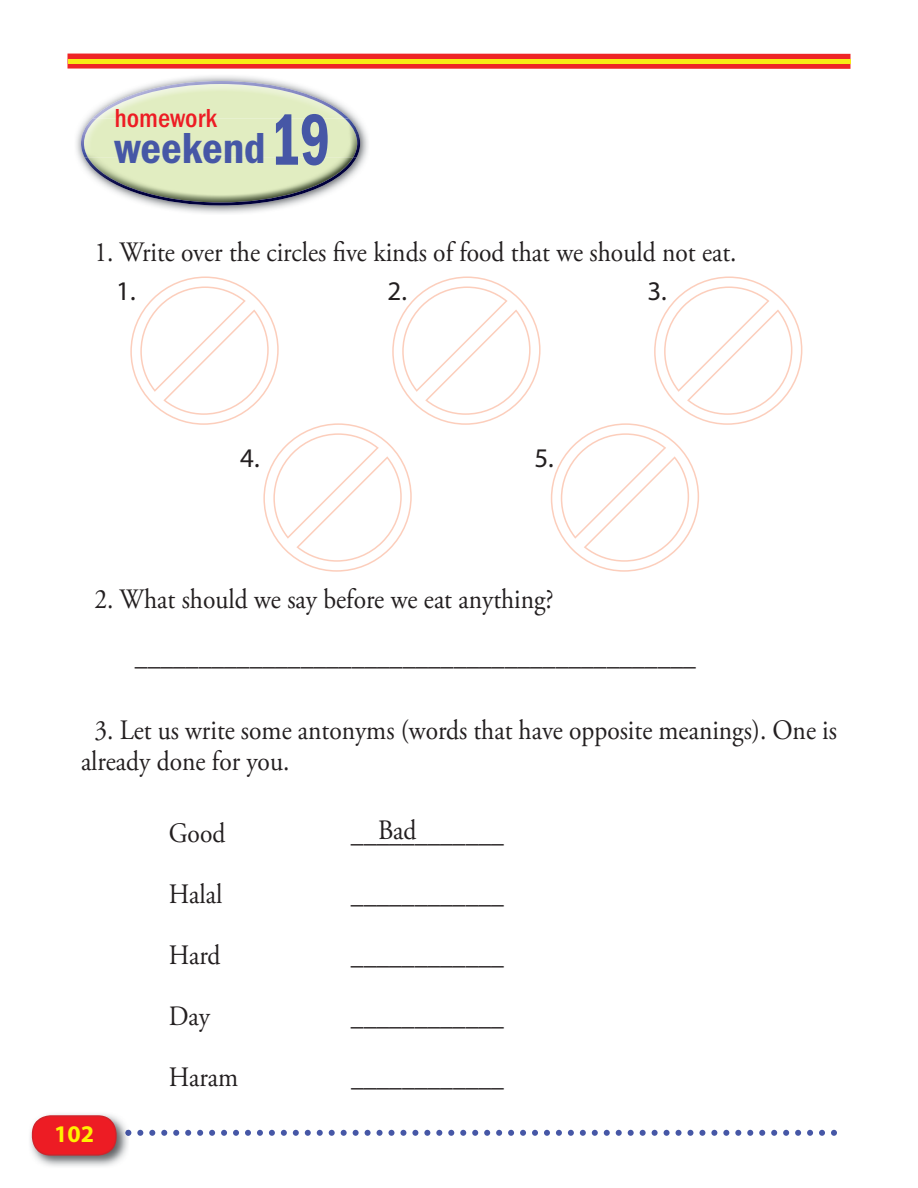
<style>
.page{position:relative;width:918px;height:1188px;background:#fff}
.page>*{position:absolute;margin:0;border:0;box-sizing:border-box;transform-origin:0 0}
.t1{font:600 condensed 45px "Franklin Gothic";color:#4657a6}
.t2{font:28.05px/57.6px "Adobe Garamond Pro";color:#231f20;scale:.91 1}
.t3{font:27px "Myriad Pro";color:#231f20}
.t4{font:500 condensed 27px "Franklin Gothic";color:#ed1c24}
.t5{font:700 24px "Myriad Pro";color:#fff200}
.s1{font-size:75px}
</style>
<div class="page">
<img style="left:30px;top:1114px;width:99px;height:53px">
<svg style="left:125px;top:1130px;width:712px;height:6px"></svg>
<svg style="left:32px;top:1115px;width:85px;height:41px;background:#e52d34"></svg>
<div style="left:68px;top:54px;width:782px;height:15px;background:#ee2526"></div>
<hr style="left:68px;top:59px;width:782px;height:4px;background:#f7ec15">
<img style="left:76px;top:76px;width:292px;height:138px">
<img style="left:84px;top:118px;width:273px;height:88px">
<img style="left:92px;top:81px;width:257px;height:37px">
<img style="left:344px;top:118px;width:16px;height:39px">
<img style="left:81px;top:118px;width:16px;height:39px">
<svg style="left:130px;top:276px;width:411px;height:296px"></svg>
<svg style="left:551px;top:276px;width:251px;height:296px"></svg>
<p class="t4" style="left:114px;top:102px;width:104px">homework</p>
<h1 class="t1" style="left:114px;top:121px;width:218px">weekend<span class="s1">19</span></h1>
<p class="t2" style="left:94px;top:226px;width:707px">1. Write over the circles five kinds of food that we should not eat.</p>
<p class="t3" style="left:116px;top:275px;width:21px">1.</p>
<p class="t3" style="left:388px;top:275px;width:21px">2.</p>
<p class="t3" style="left:647px;top:275px;width:21px">3.</p>
<p class="t3" style="left:240px;top:442px;width:21px">4.</p>
<p class="t3" style="left:534px;top:442px;width:21px">5.</p>
<p class="t2" style="left:135px;top:572px;width:618px;text-indent:-40px">2. What should we say before we eat anything? ____________________________________________</p>
<p class="t2" style="left:81px;top:717px;width:832px;line-height:30.6px;text-indent:13px">3. Let us write some antonyms (words that have opposite meanings). One is already done for you.</p>
<p class="t5" style="left:54px;top:1120px;width:41px">102</p>
<p class="t2" style="left:169px;top:806px;width:64px">Good</p>
<p class="t2" style="left:169px;top:867px;width:60px">Halal</p>
<p class="t2" style="left:169px;top:928px;width:58px">Hard</p>
<p class="t2" style="left:169px;top:990px;width:47px">Day</p>
<p class="t2" style="left:169px;top:1051px;width:78px">Haram</p>
<p class="t2" style="left:378px;top:803px;width:44px">Bad</p>
<p class="t2" style="left:351px;top:806px;width:170px">____________</p>
<p class="t2" style="left:351px;top:867px;width:170px">____________</p>
<p class="t2" style="left:351px;top:928px;width:170px">____________</p>
<p class="t2" style="left:351px;top:990px;width:170px">____________</p>
<p class="t2" style="left:351px;top:1051px;width:170px">____________</p>
</div>
